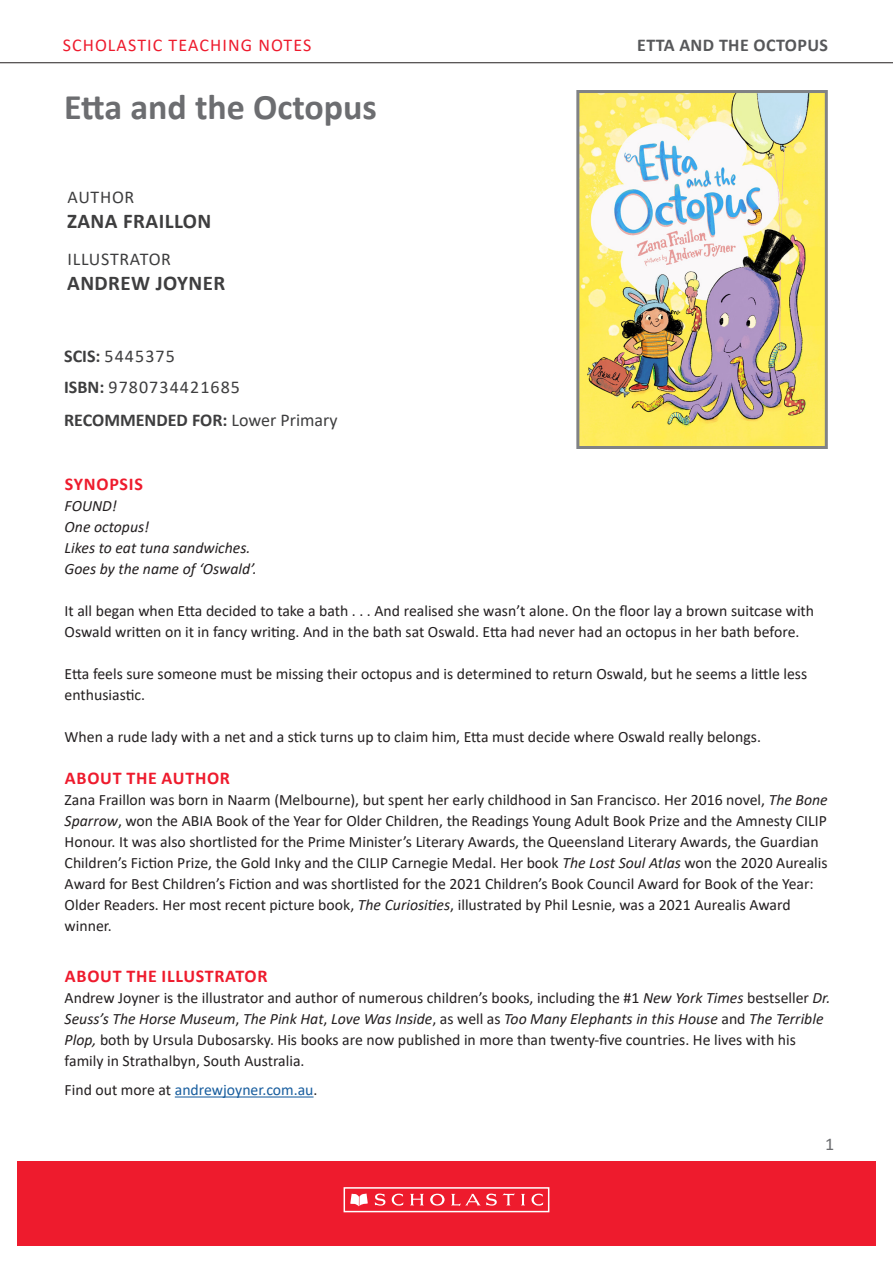
<style>
.page{position:relative;width:893px;height:1263px;background:#fff}
.page>*{position:absolute;margin:0;border:0;box-sizing:border-box;transform-origin:0 0}
.t1{font:700 36px "Calibri";color:#6c6d70}
.t2{font:700 21px "Calibri";letter-spacing:.02em;color:#3e3e3f}
.t3{font:18px "Calibri";letter-spacing:.06em;color:#3e3e3f}
.Body_Copy__no_space{font:700 18px "Calibri";letter-spacing:.04em;color:#ee1b2d}
.t4{font:700 18px "Calibri";color:#3e3e3f}
.t5{font:18px "Calibri";letter-spacing:.06em;color:#ee1b2d}
.t6{font:700 18px "Calibri";letter-spacing:.02em;color:#57585a}
.t7{font:18px "Calibri";letter-spacing:.04em;color:#3e3e3f}
.SUB_HEAD_1{font:700 18px "Calibri";letter-spacing:.04em;color:#ee1b2d}
.t8{font:18px "Calibri";color:#6c6d70}
.Body_Copy__Para_spac{font:15.75px/21px "Calibri";color:#231f20}
.Body_Copy__no_space-2{font:15.75px/21px "Calibri";color:#231f20}
.Body_Copy__no_space-3{font:italic 15.75px "Calibri";color:#231f20}
.Body_Copy__Para_spac-2{font:15.75px "Calibri";color:#175d9e}
.s1{font-weight:700}
.s2{font-weight:400}
.s3{font-style:italic}
.s4{color:#231f20}
</style>
<div class="page">
<hr style="left:0;top:62px;width:893px;height:1px;background:#231f20">
<div style="left:17px;top:1161px;width:859px;height:85px;background:#ee1b2d"></div>
<div style="left:344px;top:1187px;width:205px;height:25px;border:2px solid #fff"></div>
<svg style="left:350px;top:1193px;width:18px;height:13px"></svg>
<svg style="left:375px;top:1193px;width:28px;height:13px"></svg>
<svg style="left:410px;top:1194px;width:14px;height:11px"></svg>
<svg style="left:521px;top:1194px;width:4px;height:11px"></svg>
<svg style="left:531px;top:1193px;width:12px;height:13px"></svg>
<svg style="left:430px;top:1194px;width:15px;height:11px"></svg>
<svg style="left:451px;top:1193px;width:64px;height:13px"></svg>
<img style="left:580px;top:94px;width:244px;height:351px">
<div style="left:576px;top:90px;width:252px;height:359px;border:3px solid #808285"></div>
<hr style="left:175px;top:1096px;width:139px;height:1px;background:#175d9e">
<p class="t5" style="left:63px;top:32px;width:250px">SCHOLASTIC TEACHING NOTES</p>
<p class="t6" style="left:637px;top:32px;width:192px">ETTA AND THE OCTOPUS</p>
<p class="t1" style="left:64px;top:82px;width:314px">Etta and the Octopus</p>
<p class="t3" style="left:68px;top:184px;width:68px">AUTHOR</p>
<p class="t2" style="left:67px;top:206px;width:146px">ZANA FRAILLON</p>
<p class="t7" style="left:68px;top:246px;width:105px">ILLUSTRATOR</p>
<p class="t2" style="left:67px;top:268px;width:159px">ANDREW JOYNER</p>
<p class="t3" style="left:64px;top:344px;width:112px"><span class="s1">SCIS:</span> 5445375</p>
<p class="t3" style="left:64px;top:374px;width:177px"><span class="s1">ISBN:</span> 9780734421685</p>
<p class="t4" style="left:64px;top:407px;width:275px">RECOMMENDED FOR: <span class="s2">Lower Primary</span></p>
<p class="SUB_HEAD_1" style="left:65px;top:471px;width:79px">SYNOPSIS</p>
<p class="Body_Copy__no_space-3" style="left:65px;top:495px;width:54px">FOUND!</p>
<p class="Body_Copy__no_space-3" style="left:65px;top:516px;width:86px">One octopus!</p>
<p class="Body_Copy__no_space-3" style="left:65px;top:537px;width:187px">Likes to eat tuna sandwiches.</p>
<p class="Body_Copy__no_space-3" style="left:65px;top:558px;width:194px">Goes by the name of ‘Oswald’.</p>
<p class="Body_Copy__no_space-2" style="left:65px;top:600px;width:751px">It all began when Etta decided to take a bath . . . And realised she wasn’t alone. On the floor lay a brown suitcase with<br>Oswald written on it in fancy writing. And in the bath sat Oswald. Etta had never had an octopus in her bath before.</p>
<p class="Body_Copy__no_space-2" style="left:65px;top:663px;width:744px">Etta feels sure someone must be missing their octopus and is determined to return Oswald, but he seems a little less enthusiastic.</p>
<p class="Body_Copy__no_space-2" style="left:65px;top:726px;width:698px">When a rude lady with a net and a stick turns up to claim him, Etta must decide where Oswald really belongs.</p>
<p class="Body_Copy__no_space" style="left:65px;top:765px;width:167px">ABOUT THE AUTHOR</p>
<p class="Body_Copy__Para_spac" style="left:65px;top:789px;width:765px">Zana Fraillon was born in Naarm (Melbourne), but spent her early childhood in San Francisco. Her 2016 novel, <span class="s3">The Bone Sparrow</span>, won the ABIA Book of the Year for Older Children, the Readings Young Adult Book Prize and the Amnesty CILIP Honour. It was also shortlisted for the Prime Minister’s Literary Awards, the Queensland Literary Awards, the Guardian Children’s Fiction Prize, the Gold Inky and the CILIP Carnegie Medal. Her book <span class="s3">The Lost Soul Atlas</span> won the 2020 Aurealis Award for Best Children’s Fiction and was shortlisted for the 2021 Children’s Book Council Award for Book of the Year:<br>Older Readers. Her most recent picture book, <span class="s3">The Curiosities</span>, illustrated by Phil Lesnie, was a 2021 Aurealis Award winner.</p>
<p class="Body_Copy__no_space" style="left:65px;top:963px;width:204px">ABOUT THE ILLUSTRATOR</p>
<p class="Body_Copy__Para_spac" style="left:65px;top:986px;width:767px">Andrew Joyner is the illustrator and author of numerous children’s books, including the #1 <span class="s3">New York Times</span> bestseller <span class="s3">Dr.<br>Seuss’s The Horse Museum</span>, <span class="s3">The Pink Hat</span>, <span class="s3">Love Was Inside</span>, as well as <span class="s3">Too Many Elephants in this House</span> and <span class="s3">The Terrible Plop,</span> both by Ursula Dubosarsky. His books are now published in more than twenty-five countries. He lives with his family in Strathalbyn, South Australia.</p>
<p class="Body_Copy__Para_spac-2" style="left:65px;top:1079px;width:254px"><span class="s4">Find out more at</span> andrewjoyner.com.au<span class="s4">.</span></p>
<p class="t8" style="left:825px;top:1131px;width:11px">1</p>
</div>
